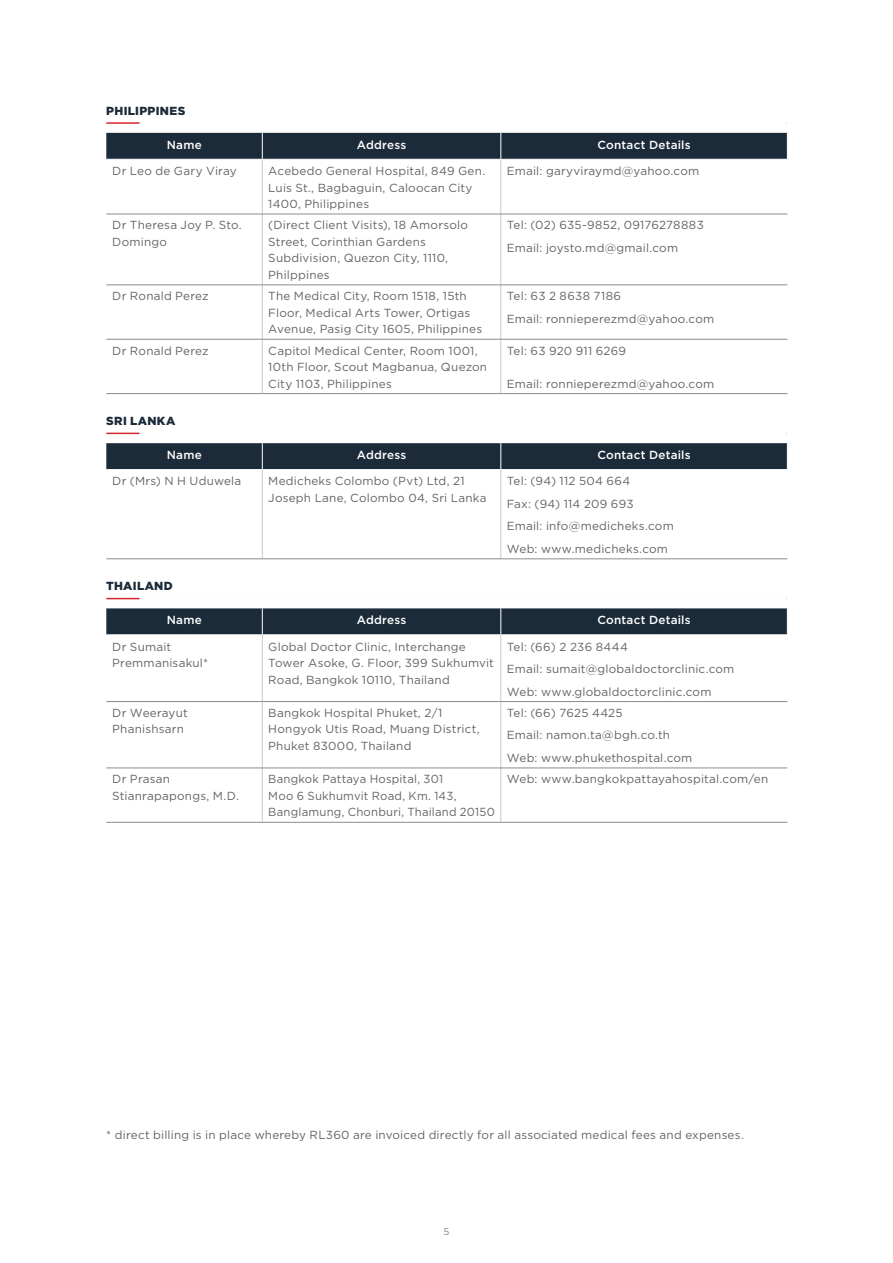
<style>
.page{position:relative;width:893px;height:1263px;background:#fff}
.page>*{position:absolute;margin:0;border:0;box-sizing:border-box;transform-origin:0 0}
.Body{font:11.7px/16.5px "Gotham";letter-spacing:.02em;color:#636466}
.Body-2{font:500 11.7px "Gotham";letter-spacing:.02em;color:#fff}
.Subheadline{font:900 11.7px "Gotham";letter-spacing:.03em;color:#1c2b39}
.t1{font:9.75px "Gotham";color:#808285}
</style>
<div class="page">
<hr style="left:106px;top:122px;width:681px;height:2px;background:#d7282f">
<hr style="left:140px;top:122px;width:647px;height:3px;background:#fff">
<hr style="left:106px;top:433px;width:681px;height:1px;background:#d7282f">
<hr style="left:140px;top:432px;width:647px;height:3px;background:#fff">
<hr style="left:106px;top:598px;width:681px;height:1px;background:#d7282f">
<hr style="left:140px;top:597px;width:647px;height:3px;background:#fff">
<hr style="left:262px;top:160px;width:1px;height:54px;background:#c7c8ca">
<hr style="left:500px;top:160px;width:1px;height:54px;background:#c7c8ca">
<hr style="left:262px;top:214px;width:1px;height:71px;background:#c7c8ca">
<hr style="left:500px;top:214px;width:1px;height:71px;background:#c7c8ca">
<hr style="left:262px;top:285px;width:1px;height:54px;background:#c7c8ca">
<hr style="left:500px;top:285px;width:1px;height:54px;background:#c7c8ca">
<hr style="left:262px;top:339px;width:1px;height:54px;background:#c7c8ca">
<hr style="left:500px;top:339px;width:1px;height:54px;background:#c7c8ca">
<hr style="left:106px;top:214px;width:156px;height:1px;background:#8a8c8e">
<hr style="left:262px;top:214px;width:239px;height:1px;background:#8a8c8e">
<hr style="left:501px;top:214px;width:286px;height:1px;background:#8a8c8e">
<hr style="left:106px;top:285px;width:156px;height:1px;background:#8a8c8e">
<hr style="left:262px;top:285px;width:239px;height:1px;background:#8a8c8e">
<hr style="left:501px;top:285px;width:286px;height:1px;background:#8a8c8e">
<hr style="left:106px;top:339px;width:156px;height:1px;background:#8a8c8e">
<hr style="left:262px;top:339px;width:239px;height:1px;background:#8a8c8e">
<hr style="left:501px;top:339px;width:286px;height:1px;background:#8a8c8e">
<hr style="left:106px;top:393px;width:156px;height:1px;background:#8a8c8e">
<hr style="left:262px;top:393px;width:239px;height:1px;background:#8a8c8e">
<hr style="left:501px;top:393px;width:286px;height:1px;background:#8a8c8e">
<div style="left:106px;top:133px;width:682px;height:26px;background:#1c2b39"></div>
<hr style="left:262px;top:470px;width:1px;height:89px;background:#c7c8ca">
<hr style="left:500px;top:470px;width:1px;height:89px;background:#c7c8ca">
<hr style="left:106px;top:559px;width:156px;height:1px;background:#8a8c8e">
<hr style="left:262px;top:559px;width:239px;height:1px;background:#8a8c8e">
<hr style="left:501px;top:559px;width:286px;height:1px;background:#8a8c8e">
<svg style="left:106px;top:443px;width:682px;height:27px;background:#263542"></svg>
<hr style="left:262px;top:635px;width:1px;height:66px;background:#c7c8ca">
<hr style="left:500px;top:635px;width:1px;height:66px;background:#c7c8ca">
<hr style="left:262px;top:702px;width:1px;height:66px;background:#c7c8ca">
<hr style="left:500px;top:702px;width:1px;height:66px;background:#c7c8ca">
<hr style="left:262px;top:768px;width:1px;height:54px;background:#c7c8ca">
<hr style="left:500px;top:768px;width:1px;height:54px;background:#c7c8ca">
<hr style="left:106px;top:701px;width:156px;height:1px;background:#8a8c8e">
<hr style="left:262px;top:701px;width:239px;height:1px;background:#8a8c8e">
<hr style="left:501px;top:701px;width:286px;height:1px;background:#8a8c8e">
<hr style="left:106px;top:768px;width:156px;height:1px;background:#8a8c8e">
<hr style="left:262px;top:768px;width:239px;height:1px;background:#8a8c8e">
<hr style="left:501px;top:768px;width:286px;height:1px;background:#8a8c8e">
<hr style="left:106px;top:822px;width:156px;height:1px;background:#8a8c8e">
<hr style="left:262px;top:822px;width:239px;height:1px;background:#8a8c8e">
<hr style="left:501px;top:822px;width:286px;height:1px;background:#8a8c8e">
<svg style="left:106px;top:608px;width:682px;height:27px;background:#263542"></svg>
<p class="Subheadline" style="left:106px;top:103px;width:81px">PHILIPPINES</p>
<p class="Body-2" style="left:167px;top:137px;width:37px">Name</p>
<p class="Body-2" style="left:357px;top:137px;width:51px">Address</p>
<p class="Body-2" style="left:597px;top:137px;width:95px">Contact Details</p>
<p class="Body" style="left:112px;top:162px;width:126px">Dr Leo de Gary Viray</p>
<p class="Body" style="left:268px;top:162px;width:218px">Acebedo General Hospital, 849 Gen.<br>Luis St., Bagbaguin, Caloocan City<br>1400, Philippines</p>
<p class="Body" style="left:507px;top:162px;width:194px">Email: garyviraymd@yahoo.com</p>
<p class="Body" style="left:112px;top:217px;width:131px">Dr Theresa Joy P. Sto.<br>Domingo</p>
<p class="Body" style="left:268px;top:217px;width:201px">(Direct Client Visits), 18 Amorsolo<br>Street, Corinthian Gardens<br>Subdivision, Quezon City, 1110,<br>Philppines</p>
<p class="Body" style="left:507px;top:217px;width:199px">Tel: (02) 635-9852, 09176278883</p>
<p class="Body" style="left:507px;top:239px;width:173px">Email: joysto.md@gmail.com</p>
<p class="Body" style="left:112px;top:288px;width:98px">Dr Ronald Perez</p>
<p class="Body" style="left:268px;top:288px;width:215px">The Medical City, Room 1518, 15th<br>Floor, Medical Arts Tower, Ortigas<br>Avenue, Pasig City 1605, Philippines</p>
<p class="Body" style="left:507px;top:288px;width:116px">Tel: 63 2 8638 7186</p>
<p class="Body" style="left:507px;top:310px;width:209px">Email: ronnieperezmd@yahoo.com</p>
<p class="Body" style="left:112px;top:342px;width:98px">Dr Ronald Perez</p>
<p class="Body" style="left:268px;top:342px;width:220px">Capitol Medical Center, Room 1001,<br>10th Floor, Scout Magbanua, Quezon<br>City 1103, Philippines</p>
<p class="Body" style="left:507px;top:342px;width:121px">Tel: 63 920 911 6269</p>
<p class="Body" style="left:507px;top:375px;width:209px">Email: ronnieperezmd@yahoo.com</p>
<p class="Subheadline" style="left:106px;top:413px;width:71px">SRI LANKA</p>
<p class="Body-2" style="left:167px;top:447px;width:37px">Name</p>
<p class="Body-2" style="left:357px;top:447px;width:51px">Address</p>
<p class="Body-2" style="left:597px;top:447px;width:95px">Contact Details</p>
<p class="Body" style="left:112px;top:473px;width:130px">Dr (Mrs) N H Uduwela</p>
<p class="Body" style="left:268px;top:473px;width:220px">Medicheks Colombo (Pvt) Ltd, 21<br>Joseph Lane, Colombo 04, Sri Lanka</p>
<p class="Body" style="left:507px;top:473px;width:125px">Tel: (94) 112 504 664</p>
<p class="Body" style="left:507px;top:495px;width:128px">Fax: (94) 114 209 693</p>
<p class="Body" style="left:507px;top:518px;width:168px">Email: info@medicheks.com</p>
<p class="Body" style="left:507px;top:540px;width:163px">Web: www.medicheks.com</p>
<p class="Subheadline" style="left:106px;top:578px;width:68px">THAILAND</p>
<p class="Body-2" style="left:167px;top:612px;width:37px">Name</p>
<p class="Body-2" style="left:357px;top:612px;width:51px">Address</p>
<p class="Body-2" style="left:597px;top:612px;width:95px">Contact Details</p>
<p class="Body" style="left:112px;top:638px;width:97px">Dr Sumait<br>Premmanisakul*</p>
<p class="Body" style="left:268px;top:638px;width:227px">Global Doctor Clinic, Interchange<br>Tower Asoke, G. Floor, 399 Sukhumvit<br>Road, Bangkok 10110, Thailand</p>
<p class="Body" style="left:507px;top:638px;width:123px">Tel: (66) 2 236 8444</p>
<p class="Body" style="left:507px;top:660px;width:229px">Email: sumait@globaldoctorclinic.com</p>
<p class="Body" style="left:507px;top:683px;width:206px">Web: www.globaldoctorclinic.com</p>
<p class="Body" style="left:112px;top:704px;width:77px">Dr Weerayut<br>Phanishsarn</p>
<p class="Body" style="left:268px;top:704px;width:213px">Bangkok Hospital Phuket, 2/1<br>Hongyok Utis Road, Muang District,<br>Phuket 83000, Thailand</p>
<p class="Body" style="left:507px;top:704px;width:117px">Tel: (66) 7625 4425</p>
<p class="Body" style="left:507px;top:727px;width:165px">Email: namon.ta@bgh.co.th</p>
<p class="Body" style="left:507px;top:749px;width:187px">Web: www.phukethospital.com</p>
<p class="Body" style="left:112px;top:771px;width:128px">Dr Prasan<br>Stianrapapongs, M.D.</p>
<p class="Body" style="left:268px;top:771px;width:228px">Bangkok Pattaya Hospital, 301<br>Moo 6 Sukhumvit Road, Km. 143,<br>Banglamung, Chonburi, Thailand 20150</p>
<p class="Body" style="left:507px;top:771px;width:263px">Web: www.bangkokpattayahospital.com/en</p>
<p class="Body" style="left:106px;top:1126px;width:639px">* direct billing is in place whereby RL360 are invoiced directly for all associated medical fees and expenses.</p>
<p class="t1" style="left:443px;top:1225px;width:7px">5</p>
</div>
